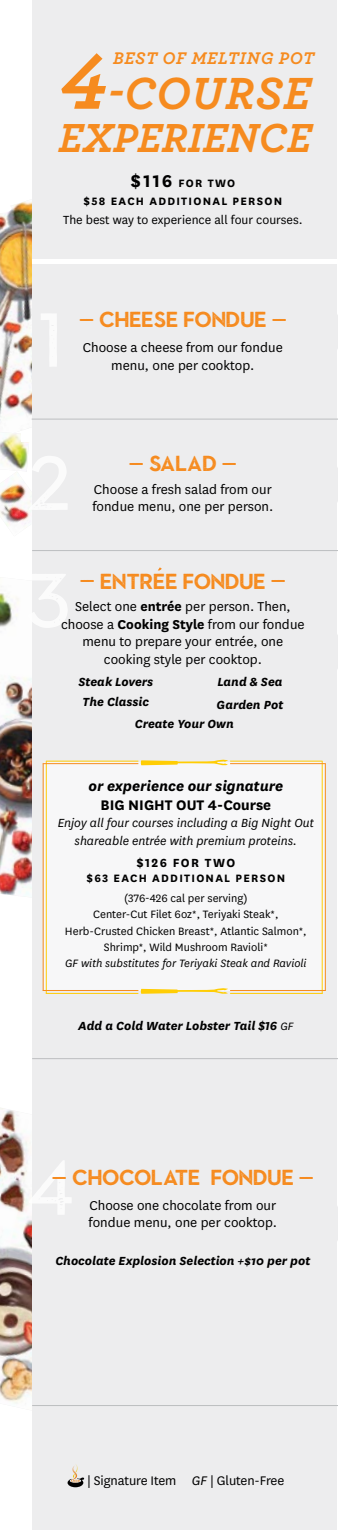
<style>
.page{position:relative;width:338px;height:1530px;background:#fff}
.page>*{position:absolute;margin:0;border:0;box-sizing:border-box;transform-origin:0 0}
.t1{font:italic 700 47.25px "Archer";letter-spacing:.03em;color:#f68b1f}
.t2{font:italic 700 42.5px "Archer";color:#f68b1f}
.t3{font:20.62px "Sonder Sans Bold Rough";color:#f68b1f}
.t4{font:italic 700 17.75px "Archer";letter-spacing:.05em;color:#f68b1f}
.t5{font:italic 700 16.25px "National";color:#000}
.t6{font:700 16.25px "National";color:#000}
.t7{font:15px/17.5px "National";color:#000;text-align:center}
.t8{font:14.62px "National";letter-spacing:-.01em;color:#000}
.t9{font:italic 700 13.75px/20px "National";color:#000;text-align:center}
.t10{font:italic 13.75px/17.5px "National";color:#000;text-align:center}
.t11{font:13.75px "National";color:#000}
.t12{font:700 13.75px "National";letter-spacing:.1em;color:#000}
.t13{font:12.5px/16.2px "National";color:#000;text-align:center}
.t14{font:700 12.5px/17.5px "National";letter-spacing:.1em;color:#000;text-align:center}
.t15{font:italic 12.5px "National";color:#000}
.s1{font-size:81.5px}
.s2{font-size:20px}
.s3{font-weight:700}
.s4{font-weight:400;font-size:12.5px}
.s5{font-style:italic}
</style>
<div class="page">
<img style="left:0;top:201px;width:32px;height:220px">
<svg style="left:0;top:203px;width:11px;height:10px"></svg>
<img style="left:0;top:1108px;width:32px;height:295px">
<img style="left:0;top:593px;width:32px;height:304px">
<div style="left:32px;top:0;width:304px;height:1530px;background:#ededee"></div>
<svg style="left:28px;top:574px;width:39px;height:54px"></svg>
<svg style="left:336px;top:1187px;width:2px;height:74px"></svg>
<svg style="left:336px;top:615px;width:2px;height:74px"></svg>
<svg style="left:336px;top:448px;width:2px;height:74px"></svg>
<svg style="left:336px;top:295px;width:2px;height:74px"></svg>
<hr style="left:32px;top:419px;width:306px;height:1px;background:#bcbec0">
<hr style="left:32px;top:550px;width:306px;height:1px;background:#bcbec0">
<hr style="left:32px;top:1058px;width:306px;height:1px;background:#bcbec0">
<hr style="left:32px;top:260px;width:306px;height:4px;background:#fff">
<hr style="left:32px;top:1405px;width:306px;height:1px;background:#bcbec0">
<svg style="left:67px;top:1464px;width:17px;height:23px"></svg>
<svg style="left:41px;top:314px;width:16px;height:53px"></svg>
<svg style="left:29px;top:1160px;width:42px;height:55px"></svg>
<svg style="left:157px;top:567px;width:5px;height:4px"></svg>
<img style="left:0;top:456px;width:67px;height:71px">
<img style="left:0;top:433px;width:30px;height:38px">
<div style="left:21px;top:432px;width:11px;height:10px;background:#fff"></div>
<div style="left:44px;top:762px;width:280px;height:229px;background:#f7f7f8"></div>
<hr style="left:46px;top:761px;width:92px;height:1px;background:#ffcd04">
<hr style="left:230px;top:761px;width:92px;height:1px;background:#ffcd04">
<svg style="left:140px;top:759px;width:88px;height:7px"></svg>
<hr style="left:46px;top:761px;width:1px;height:232px;background:#ffcd04">
<hr style="left:46px;top:993px;width:92px;height:1px;background:#ffcd04">
<hr style="left:43px;top:764px;width:1px;height:226px;background:#f68b1f">
<hr style="left:43px;top:990px;width:95px;height:1px;background:#f68b1f">
<svg style="left:140px;top:988px;width:88px;height:6px"></svg>
<hr style="left:43px;top:763px;width:95px;height:1px;background:#f68b1f">
<hr style="left:321px;top:761px;width:1px;height:232px;background:#ffcd04">
<hr style="left:230px;top:993px;width:92px;height:1px;background:#ffcd04">
<hr style="left:324px;top:764px;width:1px;height:226px;background:#f68b1f">
<hr style="left:230px;top:990px;width:95px;height:1px;background:#f68b1f">
<hr style="left:230px;top:763px;width:95px;height:1px;background:#f68b1f">
<p class="t4" style="left:113px;top:44px;width:202px">BEST OF MELTING POT</p>
<h1 class="t1" style="left:59px;top:56px;width:253px"><span class="s1">4</span>-COURSE</h1>
<h2 class="t2" style="left:59px;top:105px;width:254px">EXPERIENCE</h2>
<p class="t14" style="left:83px;top:174px;width:200px"><span class="s2">$116</span> FOR TWO<br>$58 EACH ADDITIONAL PERSON</p>
<p class="t11" style="left:63px;top:211px;width:241px">The best way to experience all four courses.</p>
<h3 class="t3" style="left:79px;top:311px;width:209px">_ CHEESE FONDUE _</h3>
<p class="t7" style="left:83px;top:338px;width:201px">Choose a cheese from our fondue menu, one per cooktop.</p>
<h3 class="t3" style="left:129px;top:454px;width:109px">_ SALAD _</h3>
<p class="t7" style="left:92px;top:480px;width:182px;text-align:left">Choose a fresh salad from our fondue menu, one per person.</p>
<h3 class="t3" style="left:80px;top:572px;width:207px">_ ENTREE FONDUE _</h3>
<p class="t7" style="left:61px;top:597px;width:245px">Select one <span class="s3">entrée</span> per person. Then, choose a <span class="s3">Cooking Style</span> from our fondue menu to prepare your entrée, one cooking style per cooktop.</p>
<p class="t9" style="left:78px;top:671px;width:76px">Steak Lovers<br>The Classic</p>
<p class="t9" style="left:216px;top:670px;width:68px;line-height:22.5px;text-align:left">Land &amp; Sea<br>Garden Pot</p>
<p class="t9" style="left:135px;top:713px;width:100px">Create Your Own</p>
<p class="t5" style="left:88px;top:775px;width:196px">or experience our signature</p>
<p class="t6" style="left:100px;top:793px;width:172px">BIG NIGHT OUT 4-Course</p>
<p class="t10" style="left:58px;top:814px;width:257px">Enjoy all four courses including a Big Night Out shareable entrée with premium proteins.</p>
<p class="t12" style="left:136px;top:853px;width:100px">$126 FOR TWO</p>
<p class="t14" style="left:86px;top:869px;width:200px">$63 EACH ADDITIONAL PERSON</p>
<p class="t13" style="left:65px;top:890px;width:243px">(376-426 cal per serving)<br>Center-Cut Filet 6oz*, Teriyaki Steak*, Herb-Crusted Chicken Breast*, Atlantic Salmon*, Shrimp*, Wild Mushroom Ravioli*</p>
<p class="t15" style="left:65px;top:955px;width:243px">GF with substitutes for Teriyaki Steak and Ravioli</p>
<p class="t9" style="left:78px;top:1015px;width:216px">Add a Cold Water Lobster Tail $16 <span class="s4">GF</span></p>
<h3 class="t3" style="left:52px;top:1168px;width:263px">_ CHOCOLATE FONDUE _</h3>
<p class="t7" style="left:88px;top:1196px;width:190px;text-align:left">Choose one chocolate from our fondue menu, one per cooktop.</p>
<p class="t9" style="left:55px;top:1250px;width:256px">Chocolate Explosion Selection +$10 per pot</p>
<p class="t8" style="left:87px;top:1471px;width:198px">| Signature Item <span class="s5">GF</span> | Gluten-Free</p>
</div>
